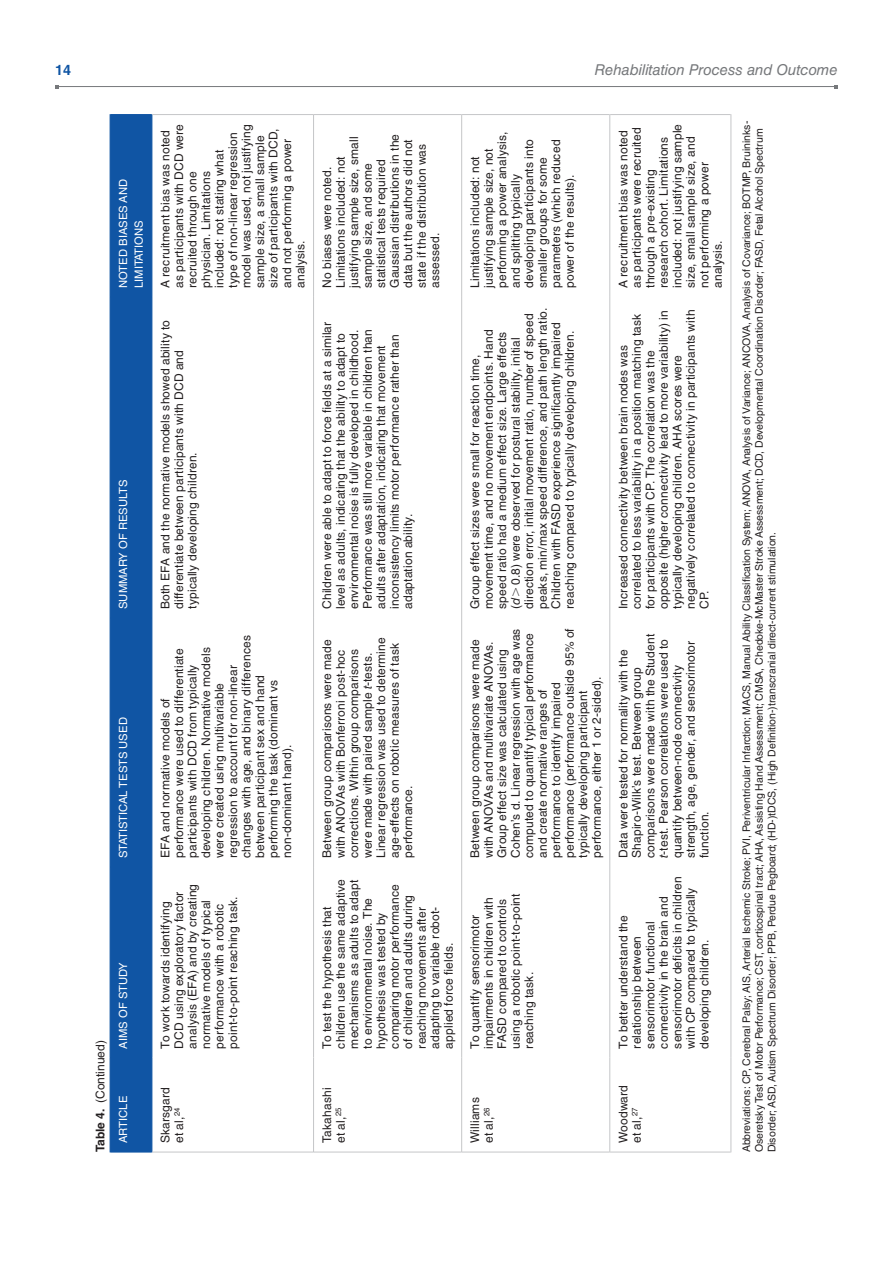
<style>
.page{position:relative;width:893px;height:1263px;background:#fff}
.page>*{position:absolute;margin:0;border:0;box-sizing:border-box;transform-origin:0 0}
.t1{font:italic 15px "Helvetica LT Std";letter-spacing:-.005em;color:#76787b}
.t2{font:700 14.25px "Helvetica LT Std";color:#1055a4}
.t3{font:12px/13.5px "Helvetica LT Std";letter-spacing:.015em;color:#231f20}
.t4{font:700 12px "Helvetica LT Std";letter-spacing:-.005em;color:#231f20}
.t5{font:11.25px/15.8px "Helvetica LT Std";color:#fff}
.t6{font:10.5px/12.8px "Helvetica LT Std";color:#231f20}
.s1{font-style:italic}
</style>
<div class="page">
<hr style="left:57px;top:86px;width:779px;height:1px;background:#76787b">
<div style="left:111px;top:115px;width:41px;height:1037px;background:#1055a4"></div>
<hr style="left:110px;top:1057px;width:1px;height:95px;background:#1055a4">
<hr style="left:110px;top:1152px;width:42px;height:1px;background:#1055a4">
<hr style="left:152px;top:1057px;width:1px;height:95px;background:#1055a4">
<hr style="left:110px;top:867px;width:1px;height:190px;background:#1055a4">
<hr style="left:110px;top:1057px;width:42px;height:1px;background:#1055a4">
<hr style="left:152px;top:867px;width:1px;height:190px;background:#1055a4">
<hr style="left:110px;top:618px;width:1px;height:249px;background:#1055a4">
<hr style="left:110px;top:867px;width:42px;height:1px;background:#1055a4">
<hr style="left:152px;top:618px;width:1px;height:249px;background:#1055a4">
<hr style="left:110px;top:297px;width:1px;height:321px;background:#1055a4">
<hr style="left:110px;top:618px;width:42px;height:1px;background:#1055a4">
<hr style="left:152px;top:297px;width:1px;height:321px;background:#1055a4">
<hr style="left:110px;top:114px;width:1px;height:183px;background:#1055a4">
<hr style="left:110px;top:297px;width:42px;height:1px;background:#1055a4">
<hr style="left:110px;top:114px;width:42px;height:1px;background:#1055a4">
<hr style="left:152px;top:114px;width:1px;height:183px;background:#1055a4">
<hr style="left:152px;top:1152px;width:161px;height:1px;background:#c5c6c8">
<hr style="left:152px;top:114px;width:161px;height:1px;background:#c5c6c8">
<hr style="left:313px;top:1057px;width:1px;height:95px;background:#c5c6c8">
<hr style="left:314px;top:1152px;width:147px;height:1px;background:#c5c6c8">
<hr style="left:313px;top:867px;width:1px;height:190px;background:#c5c6c8">
<hr style="left:313px;top:618px;width:1px;height:249px;background:#c5c6c8">
<hr style="left:313px;top:297px;width:1px;height:321px;background:#c5c6c8">
<hr style="left:313px;top:114px;width:1px;height:183px;background:#c5c6c8">
<hr style="left:314px;top:114px;width:147px;height:1px;background:#c5c6c8">
<hr style="left:461px;top:1057px;width:1px;height:95px;background:#c5c6c8">
<hr style="left:462px;top:1152px;width:147px;height:1px;background:#c5c6c8">
<hr style="left:461px;top:867px;width:1px;height:190px;background:#c5c6c8">
<hr style="left:461px;top:618px;width:1px;height:249px;background:#c5c6c8">
<hr style="left:461px;top:297px;width:1px;height:321px;background:#c5c6c8">
<hr style="left:461px;top:114px;width:1px;height:183px;background:#c5c6c8">
<hr style="left:462px;top:114px;width:147px;height:1px;background:#c5c6c8">
<hr style="left:609px;top:1057px;width:1px;height:95px;background:#c5c6c8">
<hr style="left:610px;top:1152px;width:120px;height:1px;background:#c5c6c8">
<hr style="left:730px;top:1057px;width:1px;height:95px;background:#c5c6c8">
<hr style="left:609px;top:867px;width:1px;height:190px;background:#c5c6c8">
<hr style="left:730px;top:867px;width:1px;height:190px;background:#c5c6c8">
<hr style="left:609px;top:618px;width:1px;height:249px;background:#c5c6c8">
<hr style="left:730px;top:618px;width:1px;height:249px;background:#c5c6c8">
<hr style="left:609px;top:297px;width:1px;height:321px;background:#c5c6c8">
<hr style="left:730px;top:297px;width:1px;height:321px;background:#c5c6c8">
<hr style="left:609px;top:114px;width:1px;height:183px;background:#c5c6c8">
<hr style="left:610px;top:114px;width:120px;height:1px;background:#c5c6c8">
<hr style="left:730px;top:114px;width:1px;height:183px;background:#c5c6c8">
<p class="t2" style="left:55px;top:61px;width:17px">14</p>
<p class="t1" style="left:594px;top:61px;width:245px">Rehabilitation Process and Outcome</p>
<p class="t5" style="left:115px;top:288px;width:110px;rotate:-90deg">Notedbiasesand limitations</p>
<p class="t5" style="left:115px;top:609px;width:129px;rotate:-90deg">Summary of results</p>
<p class="t5" style="left:115px;top:858px;width:141px;rotate:-90deg">Statisticaltestsused</p>
<p class="t3" style="left:93px;top:1103px;width:64px;rotate:-90deg">(Continued)</p>
<p class="t4" style="left:93px;top:1152px;width:45px;rotate:-90deg">Table 4.</p>
<p class="t5" style="left:115px;top:1048px;width:88px;rotate:-90deg">Aims of study</p>
<p class="t5" style="left:115px;top:1143px;width:47px;rotate:-90deg">Article</p>
<p class="t3" style="left:159px;top:288px;width:165px;rotate:-90deg">A recruitment bias was noted as participants with DCD were recruited through one physician. Limitations included: not stating what type of non-linear regression model was used, not justifying sample size, a small sample size of participants with DCD, and not performing a power analysis.</p>
<p class="t3" style="left:159px;top:609px;width:290px;rotate:-90deg">Both EFA and the normative models showed ability to differentiate between participants with DCD and typically developing children.</p>
<p class="t3" style="left:159px;top:858px;width:224px;rotate:-90deg">EFA and normative models of performance were used to differentiate participants with DCD from typically developing children. Normative models were created using multivariable regression to account for non-linear changes with age, and binary differences between participant sex and hand performing the task (dominant vs non-dominant hand).</p>
<p class="t3" style="left:159px;top:1048px;width:166px;rotate:-90deg">To work towards identifying<br>DCD using exploratory factor analysis (EFA) and by creating normative models of typical performance with a robotic point-to-point reaching task.</p>
<p class="t3" style="left:320px;top:288px;width:156px;rotate:-90deg">No biases were noted.<br>Limitations included: not justifying sample size, small sample size, and some statistical tests required<br>Gaussian distributions in the data but the authors did not state if the distribution was assessed.</p>
<p class="t3" style="left:320px;top:609px;width:289px;rotate:-90deg">Children were able to adapt to force fields at a similar level as adults, indicating that the ability to adapt to environmental noise is fully developed in childhood.<br>Performance was still more variable in children than adults after adaptation, indicating that movement inconsistency limits motor performance rather than adaptation ability.</p>
<p class="t3" style="left:320px;top:858px;width:222px;rotate:-90deg">Between group comparisons were made with ANOVAs with Bonferroni post-hoc corrections. Within group comparisons were made with paired sample <span class="s1">t</span>-tests.<br>Linear regression was used to determine age-effects on robotic measures of task performance.</p>
<p class="t3" style="left:320px;top:1048px;width:171px;rotate:-90deg">To test the hypothesis that children use the same adaptive mechanisms as adults to adapt to environmental noise. The hypothesis was tested by comparing motor performance of children and adults during reaching movements after adapting to variable robot&shy;applied force fields.</p>
<p class="t3" style="left:468px;top:288px;width:158px;rotate:-90deg">Limitations included: not justifying sample size, not performing a power analysis, and splitting typically developing participants into smaller groups for some parameters (which reduced power of the results).</p>
<p class="t3" style="left:468px;top:609px;width:303px;rotate:-90deg">Group effect sizes were small for reaction time, movement time, and no movement endpoints. Hand speed ratio had a medium effect size. Large effects<br>(<span class="s1">d</span> 0.8) were observed for postural stability, initial direction error, initial movement ratio, number of speed peaks, min/max speed difference, and path length ratio.<br>Children with FASD experience significantly impaired reaching compared to typically developing children.</p>
<p class="t3" style="left:468px;top:858px;width:231px;rotate:-90deg">Between group comparisons were made with ANOVAs and multivariate ANOVAs.<br>Group effect size was calculated using Cohen’s d. Linear regression with age was computed to quantify typical performance and create normative ranges of performance to identify impaired performance (performance outside 95% of typically developing participant performance, either 1 or 2-sided).</p>
<p class="t3" style="left:468px;top:1048px;width:157px;rotate:-90deg">To quantify sensorimotor impairments in children with<br>FASD compared to controls using a robotic point-to-point reaching task.</p>
<p class="t3" style="left:159px;top:1143px;width:57px;rotate:-90deg">Skarsgard et al,<sup>24</sup></p>
<p class="t3" style="left:320px;top:1143px;width:57px;rotate:-90deg">Takahashi et al,<sup>25</sup></p>
<p class="t3" style="left:468px;top:1143px;width:47px;rotate:-90deg">Williams et al,<sup>26</sup></p>
<p class="t3" style="left:616px;top:288px;width:165px;rotate:-90deg">A recruitment bias was noted as participants were recruited through a pre-existing research cohort. Limitations included: not justifying sample size, small sample size, and not performing a power analysis.</p>
<p class="t3" style="left:616px;top:609px;width:301px;rotate:-90deg">Increased connectivity between brain nodes was correlated to less variability in a position matching task for participants with CP. The correlation was the opposite (higher connectivity lead to more variability) in typically developing children. AHA scores were negatively correlated to connectivity in participants with CP.</p>
<p class="t3" style="left:616px;top:858px;width:226px;rotate:-90deg">Data were tested for normality with the Shapiro-Wilk’s test. Between group comparisons were made with the Student <span class="s1">t</span>-test. Pearson correlations were used to quantify between-node connectivity strength, age, gender, and sensorimotor function.</p>
<p class="t3" style="left:616px;top:1048px;width:173px;rotate:-90deg">To better understand the relationship between sensorimotor functional connectivity in the brain and sensorimotor deficits in children with CP compared to typically developing children.</p>
<p class="t3" style="left:616px;top:1143px;width:60px;rotate:-90deg">Woodward et al,<sup>27</sup></p>
<p class="t6" style="left:740px;top:1152px;width:1033px;rotate:-90deg">Abbreviations: CP, Cerebral Palsy; AIS, Arterial Ischemic Stroke; PVI, Periventricular Infarction; MACS, Manual Ability Classification System; ANOVA, Analysis of Variance; ANCOVA, Analysis of Covariance; BOTMP, Bruininks-<br>Oseretsky Test of Motor Performance; CST, corticospinal tract; AHA, Assisting Hand Assessment; CMSA, Chedoke-McMaster Stroke Assessment; DCD, Developmental Coordination Disorder; FASD, Fetal Alcohol Spectrum<br>Disorder; ASD, Autism Spectrum Disorder; PPB, Perdue Pegboard; (HD-)tDCS, (High Definition-)transcranial direct-current stimulation.</p>
</div>
